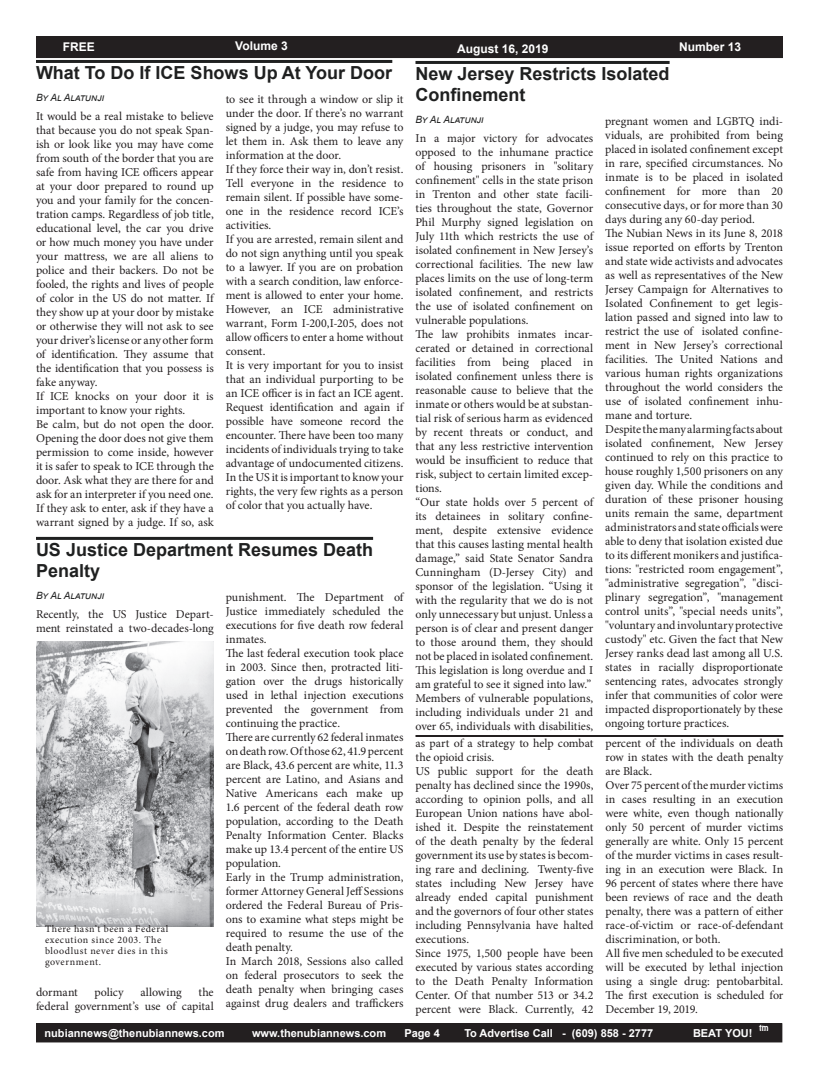
<style>
.page{position:relative;width:819px;height:1080px;background:#fff}
.page>*{position:absolute;margin:0;border:0;box-sizing:border-box;transform-origin:0 0}
.t1{font:700 18px/21px "Arial";color:#1f2020}
.t2{font:12px/14px "Minion Pro";letter-spacing:-.005em;color:#231f20}
.t3{font:700 12px "Arial";color:#fff}
.t4{font:12px "Minion Pro";letter-spacing:.015em;color:#231f20}
.t5{font:700 11px "Arial";color:#fff}
.t6{font:10px/11px "Minion Pro";letter-spacing:.055em;color:#231f20}
.t7{font:italic 10px "Arial";color:#1f2020}
.t8{font:8px "Hobo Std";color:#fff}
</style>
<div class="page">
<div style="left:36px;top:36px;width:746px;height:22px;background:#231f20"></div>
<div style="left:36px;top:1024px;width:746px;height:18px;background:#231f20"></div>
<div style="left:36px;top:1023px;width:746px;height:19px;border:1px solid #231f20"></div>
<hr style="left:36px;top:60px;width:356px;height:3px;background:#1f2020">
<hr style="left:416px;top:61px;width:254px;height:3px;background:#1f2020">
<hr style="left:36px;top:537px;width:337px;height:3px;background:#1f2020">
<img style="left:36px;top:641px;width:178px;height:285px">
<hr style="left:416px;top:735px;width:367px;height:2px;background:#231f20">
<p class="t3" style="left:63px;top:39px;width:34px">FREE</p>
<p class="t3" style="left:235px;top:38px;width:54px">Volume 3</p>
<p class="t3" style="left:457px;top:40px;width:93px">August 16, 2019</p>
<p class="t3" style="left:679px;top:39px;width:64px">Number 13</p>
<h1 class="t1" style="left:36px;top:63px;width:358px">What To Do If ICE Shows Up At Your Door</h1>
<p class="t7" style="left:36px;top:91px;width:70px">By Al Alatunji</p>
<p class="t2" style="left:36px;top:109px;width:179px">It would be a real mistake to believe that because you do not speak Span&shy;ish or look like you may have come from south of the border that you are safe from having ICE officers appear at your door prepared to round up you and your family for the concen&shy;tration camps. Regardless of job title, educational level, the car you drive or how much money you have under your mattress, we are all aliens to police and their backers. Do not be fooled, the rights and lives of people of color in the US do not matter. If they show up at your door by mistake or otherwise they will not ask to see your driver’s license or any other form of identification. They assume that the identification that you possess is fake anyway.<br>If ICE knocks on your door it is important to know your rights.<br>Be calm, but do not open the door.<br>Opening the door does not give them permission to come inside, however it is safer to speak to ICE through the door. Ask what they are there for and ask for an interpreter if you need one.<br>If they ask to enter, ask if they have a warrant signed by a judge. If so, ask</p>
<p class="t2" style="left:226px;top:92px;width:179px">to see it through a window or slip it under the door. If there’s no warrant signed by a judge, you may refuse to let them in. Ask them to leave any information at the door.<br>If they force their way in, don’t resist.<br>Tell everyone in the residence to remain silent. If possible have some&shy;one in the residence record ICE’s activities.<br>If you are arrested, remain silent and do not sign anything until you speak to a lawyer. If you are on probation with a search condition, law enforce&shy;ment is allowed to enter your home.<br>However, an ICE administrative warrant, Form I-200,I-205, does not allow officers to enter a home without consent.<br>It is very important for you to insist that an individual purporting to be an ICE officer is in fact an ICE agent.<br>Request identification and again if possible have someone record the encounter. There have been too many incidents of individuals trying to take advantage of undocumented citizens.<br>In the US it is important to know your rights, the very few rights as a person of color that you actually have.</p>
<h1 class="t1" style="left:36px;top:539px;width:339px">US Justice Department Resumes Death<br>Penalty</h1>
<p class="t7" style="left:36px;top:589px;width:70px">By Al Alatunji</p>
<p class="t2" style="left:36px;top:607px;width:179px">Recently, the US Justice Depart&shy;ment reinstated a two-decades-long</p>
<p class="t2" style="left:226px;top:590px;width:179px">punishment. The Department of<br>Justice immediately scheduled the executions for five death row federal inmates.<br>The last federal execution took place in 2003. Since then, protracted liti&shy;gation over the drugs historically used in lethal injection executions prevented the government from continuing the practice.<br>There are currently 62 federal inmates on death row. Of those 62, 41.9 percent are Black, 43.6 percent are white, 11.3 percent are Latino, and Asians and<br>Native Americans each make up<br>1.6 percent of the federal death row population, according to the Death<br>Penalty Information Center. Blacks make up 13.4 percent of the entire US population.<br>Early in the Trump administration, former Attorney General Jeff Sessions ordered the Federal Bureau of Pris&shy;ons to examine what steps might be required to resume the use of the death penalty.<br>In March 2018, Sessions also called on federal prosecutors to seek the death penalty when bringing cases against drug dealers and traffickers</p>
<p class="t6" style="left:45px;top:924px;width:125px">There hasn’t been a Federal execution since 2003. The bloodlust never dies in this government.</p>
<p class="t2" style="left:36px;top:985px;width:179px;text-align:right">the<br>federal government’s use of capital</p>
<p class="t2" style="left:36px;top:985px;width:43px">dormant</p>
<p class="t2" style="left:94px;top:985px;width:31px">policy</p>
<p class="t4" style="left:140px;top:984px;width:43px">allowing</p>
<h1 class="t1" style="left:416px;top:64px;width:256px">New Jersey Restricts Isolated<br>Confinement</h1>
<p class="t7" style="left:416px;top:113px;width:70px">By Al Alatunji</p>
<p class="t2" style="left:416px;top:131px;width:179px">In a major victory for advocates opposed to the inhumane practice of housing prisoners in "solitary confinement" cells in the state prison in Trenton and other state facili&shy;ties throughout the state, Governor Phil Murphy signed legislation on July 11th which restricts the use of isolated confinement in New Jersey’s correctional facilities. The new law places limits on the use of long-term isolated confinement, and restricts the use of isolated confinement on vulnerable populations.<br>The law prohibits inmates incar&shy;cerated or detained in correctional facilities from being placed in isolated confinement unless there is reasonable cause to believe that the inmate or others would be at substan&shy;tial risk of serious harm as evidenced by recent threats or conduct, and that any less restrictive intervention would be insufficient to reduce that risk, subject to certain limited excep&shy;tions.<br>“Our state holds over 5 percent of its detainees in solitary confine&shy;ment, despite extensive evidence that this causes lasting mental health damage,” said State Senator Sandra Cunningham (D-Jersey City) and sponsor of the legislation. “Using it with the regularity that we do is not only unnecessary but unjust. Unless a person is of clear and present danger to those around them, they should not be placed in isolated confinement.<br>This legislation is long overdue and I am grateful to see it signed into law.” Members of vulnerable populations, including individuals under 21 and over 65, individuals with disabilities,</p>
<p class="t2" style="left:605px;top:115px;width:179px">pregnant women and LGBTQ indi&shy;viduals, are prohibited from being placed in isolated confinement except in rare, specified circumstances. No inmate is to be placed in isolated confinement for more than 20 consecutive days, or for more than 30 days during any 60-day period.<br>The Nubian News in its June 8, 2018 issue reported on efforts by Trenton and state wide activists and advocates as well as representatives of the New Jersey Campaign for Alternatives to Isolated Confinement to get legis&shy;lation passed and signed into law to restrict the use of isolated confine&shy;ment in New Jersey’s correctional facilities. The United Nations and various human rights organizations throughout the world considers the use of isolated confinement inhu&shy;mane and torture.<br>Despite the many alarming facts about isolated confinement, New Jersey continued to rely on this practice to house roughly 1,500 prisoners on any given day. While the conditions and duration of these prisoner housing units remain the same, department administrators and state officials were able to deny that isolation existed due to its different monikers and justifica&shy;tions: "restricted room engagement”, "administrative segregation”, "disci&shy;plinary segregation”, "management control units”, "special needs units”, "voluntary and involuntary protective custody" etc. Given the fact that New Jersey ranks dead last among all U.S. states in racially disproportionate sentencing rates, advocates strongly infer that communities of color were impacted disproportionately by these ongoing torture practices.</p>
<p class="t2" style="left:416px;top:736px;width:179px">as part of a strategy to help combat the opioid crisis.<br>US public support for the death penalty has declined since the 1990s, according to opinion polls, and all European Union nations have abol&shy;ished it. Despite the reinstatement of the death penalty by the federal government its use by states is becom&shy;ing rare and declining. Twenty-five states including New Jersey have already ended capital punishment and the governors of four other states including Pennsylvania have halted executions.<br>Since 1975, 1,500 people have been executed by various states according to the Death Penalty Information Center. Of that number 513 or 34.2 percent were Black. Currently, 42</p>
<p class="t2" style="left:605px;top:736px;width:179px">percent of the individuals on death row in states with the death penalty are Black.<br>Over 75 percent of the murder victims in cases resulting in an execution were white, even though nationally only 50 percent of murder victims generally are white. Only 15 percent of the murder victims in cases result&shy;ing in an execution were Black. In 96 percent of states where there have been reviews of race and the death penalty, there was a pattern of either race-of-victim or race-of-defendant discrimination, or both.<br>All five men scheduled to be executed will be executed by lethal injection using a single drug: pentobarbital.<br>The first execution is scheduled for December 19, 2019.</p>
<p class="t8" style="left:759px;top:1023px;width:11px">tm</p>
<p class="t5" style="left:45px;top:1026px;width:182px">nubiannews@thenubiannews.com</p>
<p class="t5" style="left:252px;top:1026px;width:136px">www.thenubiannews.com</p>
<p class="t5" style="left:404px;top:1026px;width:37px">Page 4</p>
<p class="t5" style="left:464px;top:1026px;width:190px">To Advertise Call - (609) 858 - 2777</p>
<p class="t5" style="left:693px;top:1026px;width:61px">BEAT YOU!</p>
</div>
